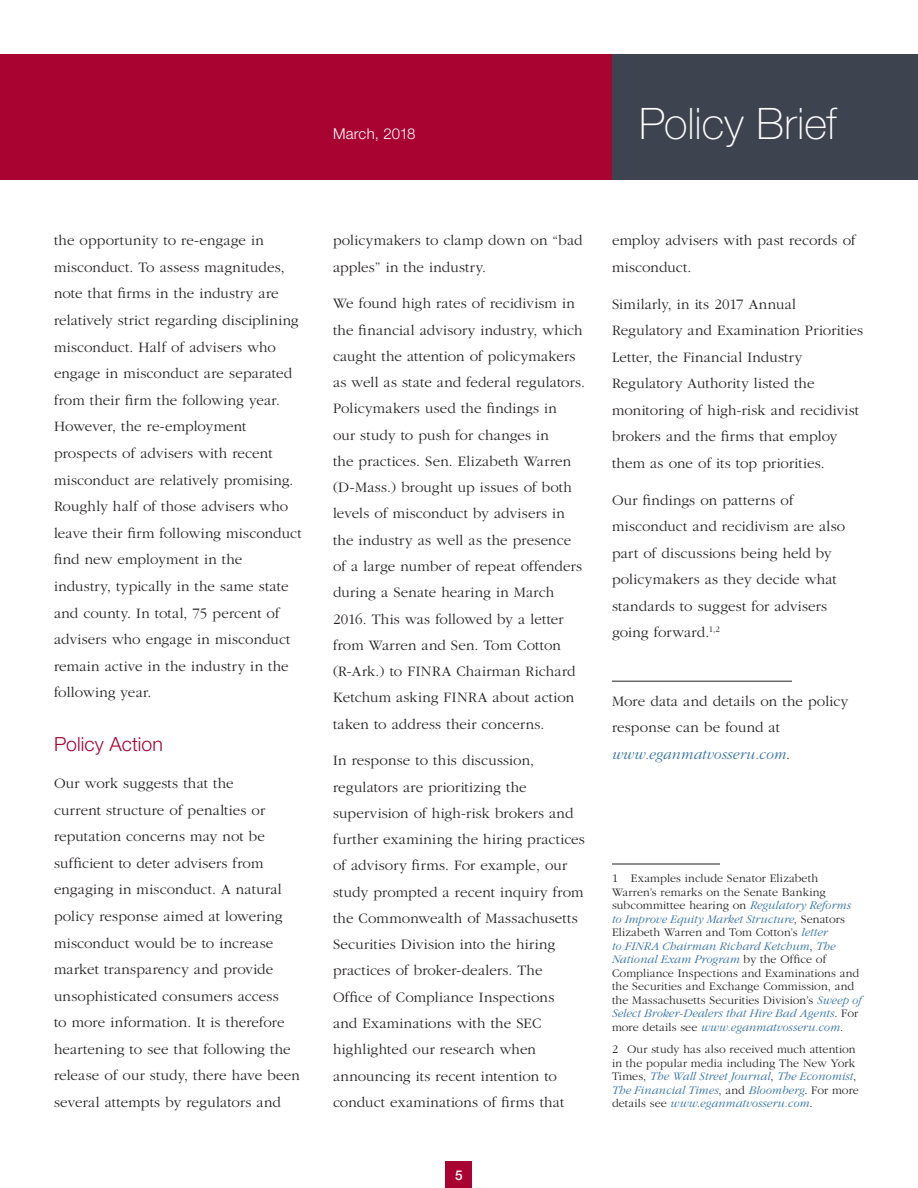
<style>
.page{position:relative;width:918px;height:1188px;background:#fff}
.page>*{position:absolute;margin:0;border:0;box-sizing:border-box;transform-origin:0 0}
.t1{font:100 43.5px "Helvetica Neue";color:#fff}
.t2{font:300 19.5px "Helvetica Neue";letter-spacing:.005em;color:#a90332}
.t3{font:300 15px/26.5px "Garamond";letter-spacing:.01em;color:#231f20}
.t4{font:300 15px "Helvetica Neue";letter-spacing:.005em;color:#fff}
.t5{font:500 13.5px "Helvetica Neue";color:#fff}
.t6{font:300 12px/13.5px "Garamond";letter-spacing:.01em;color:#231f20}
.s1{font-style:italic;color:#3270a7}
</style>
<div class="page">
<div style="left:0;top:54px;width:918px;height:126px;background:#a90332"></div>
<div style="left:612px;top:54px;width:306px;height:126px;background:#3e444f"></div>
<hr style="left:612px;top:681px;width:180px;height:1px;background:#231f20">
<hr style="left:612px;top:864px;width:108px;height:1px;background:#231f20">
<div style="left:446px;top:1161px;width:26px;height:27px;background:#a90332"></div>
<p class="t4" style="left:333px;top:124px;width:84px">March, 2018</p>
<h1 class="t1" style="left:639px;top:98px;width:199px">Policy Brief</h1>
<p class="t3" style="left:54px;top:228px;width:249px">the opportunity to re-engage in misconduct. To assess magnitudes, note that firms in the industry are relatively strict regarding disciplining misconduct. Half of advisers who engage in misconduct are separated from their firm the following year.<br>However, the re-employment prospects of advisers with recent misconduct are relatively promising.<br>Roughly half of those advisers who leave their firm following misconduct find new employment in the industry, typically in the same state and county. In total, 75 percent of advisers who engage in misconduct remain active in the industry in the following year.</p>
<h2 class="t2" style="left:54px;top:732px;width:111px">Policy Action</h2>
<p class="t3" style="left:54px;top:770px;width:247px">Our work suggests that the<br>current structure of penalties or reputation concerns may not be sufficient to deter advisers from engaging in misconduct. A natural policy response aimed at lowering misconduct would be to increase market transparency and provide unsophisticated consumers access<br>to more information. It is therefore heartening to see that following the release of our study, there have been several attempts by regulators and</p>
<p class="t3" style="left:333px;top:228px;width:251px">policymakers to clamp down on “bad apples” in the industry.</p>
<p class="t3" style="left:333px;top:291px;width:254px">We found high rates of recidivism in the financial advisory industry, which caught the attention of policymakers as well as state and federal regulators.<br>Policymakers used the findings in<br>our study to push for changes in<br>the practices. Sen. Elizabeth Warren (D-Mass.) brought up issues of both levels of misconduct by advisers in the industry as well as the presence of a large number of repeat offenders during a Senate hearing in March 2016. This was followed by a letter from Warren and Sen. Tom Cotton (R-Ark.) to FINRA Chairman Richard Ketchum asking FINRA about action taken to address their concerns.</p>
<p class="t3" style="left:333px;top:748px;width:253px">In response to this discussion, regulators are prioritizing the supervision of high-risk brokers and further examining the hiring practices of advisory firms. For example, our study prompted a recent inquiry from the Commonwealth of Massachusetts Securities Division into the hiring practices of broker-dealers. The Office of Compliance Inspections<br>and Examinations with the SEC highlighted our research when announcing its recent intention to conduct examinations of firms that</p>
<p class="t5" style="left:455px;top:1167px;width:9px">5</p>
<p class="t3" style="left:612px;top:228px;width:245px">employ advisers with past records of misconduct.</p>
<p class="t3" style="left:612px;top:291px;width:253px">Similarly, in its 2017 Annual Regulatory and Examination Priorities Letter, the Financial Industry Regulatory Authority listed the monitoring of high-risk and recidivist brokers and the firms that employ them as one of its top priorities.</p>
<p class="t3" style="left:612px;top:487px;width:235px">Our findings on patterns of misconduct and recidivism are also part of discussions being held by policymakers as they decide what standards to suggest for advisers going forward.<sup>1,2</sup></p>
<p class="t3" style="left:612px;top:688px;width:238px">More data and details on the policy response can be found at <span class="s1">www.eganmatvosseru.com</span>.</p>
<p class="t6" style="left:612px;top:872px;width:251px">1 Examples include Senator Elizabeth Warren’s remarks on the Senate Banking subcommittee hearing on <span class="s1">Regulatory Reforms to Improve Equity Market Structure</span>, Senators Elizabeth Warren and Tom Cotton’s <span class="s1">letter<br>to FINRA Chairman Richard Ketchum</span>, <span class="s1">The National Exam Program</span> by the Office of Compliance Inspections and Examinations and the Securities and Exchange Commission, and the Massachusetts Securities Division’s <span class="s1">Sweep of Select Broker-Dealers that Hire Bad Agents</span>. For more details see <span class="s1">www.eganmatvosseru.com</span>.</p>
<p class="t6" style="left:612px;top:1043px;width:248px">2 Our study has also received much attention in the popular media including The New York Times, <span class="s1">The Wall Street Journal</span>, <span class="s1">The Economist</span>, <span class="s1">The Financial Times</span>, and <span class="s1">Bloomberg</span>. For more details see <span class="s1">www.eganmatvosseru.com</span>.</p>
</div>
